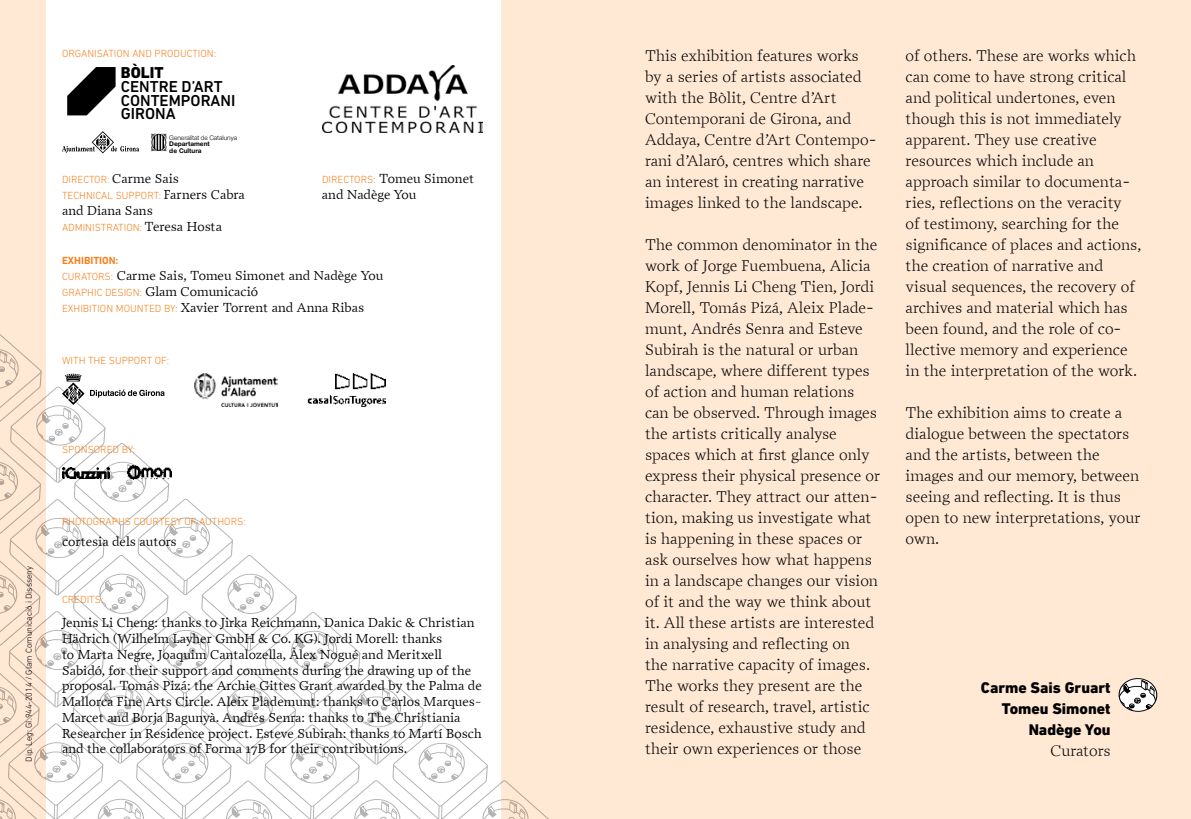
<style>
.page{position:relative;width:1191px;height:819px;background:#fff}
.page>*{position:absolute;margin:0;border:0;box-sizing:border-box;transform-origin:0 0}
.t1{font:500 16.1px/13.8px "DIN Next LT Pro";color:#000}
.t2{font:800 16.1px "DIN Next LT Pro";color:#000}
.t3{font:300 15.75px/21px "Prensa";color:#000}
.t4{font:800 15.75px/21px "DIN Next LT Pro";color:#000;text-align:right}
.t5{font:13.12px/15.8px "Prensa";color:#000}
.t6{font:300 10.5px/15.8px "DIN Next LT Pro";color:#f58220}
.t7{font:700 10.5px "DIN Next LT Pro";color:#f58220}
.t8{font:300 8.75px "DIN Next LT Pro";color:#000}
.t9{font:7px "NH45";color:#000}
.t10{font:7px/6.5px "NH75";color:#000}
.s1{font-family:"Prensa";font-weight:400;font-size:13.12px;color:#000}
.s2{font-family:"DIN Next LT Pro";font-weight:300;font-size:10.5px;color:#f58220}
</style>
<div class="page">
<div style="left:501px;top:0;width:690px;height:819px;background:#ffe8d4"></div>
<svg style="left:67px;top:67px;width:49px;height:48px"></svg>
<svg style="left:62px;top:131px;width:77px;height:22px"></svg>
<svg style="left:151px;top:134px;width:15px;height:17px"></svg>
<svg style="left:45px;top:329px;width:504px;height:490px"></svg>
<img style="left:307px;top:373px;width:78px;height:33px">
<img style="left:194px;top:373px;width:83px;height:33px">
<img style="left:322px;top:66px;width:160px;height:66px">
<svg style="left:1118px;top:678px;width:40px;height:34px"></svg>
<div style="left:0;top:0;width:45px;height:819px;background:#ffe8d4"></div>
<p class="t6" style="left:62px;top:46px;width:156px">ORGANISATION AND PRODUCTION:</p>
<p class="t2" style="left:121px;top:63px;width:44px">BÒLIT</p>
<p class="t1" style="left:121px;top:79px;width:116px">CENTRE D’ART<br>CONTEMPORANI<br>GIRONA</p>
<p class="t9" style="left:169px;top:133px;width:69px">Generalitat de Catalunya</p>
<p class="t10" style="left:169px;top:141px;width:42px">Departament de Cultura</p>
<p class="t6" style="left:62px;top:172px;width:184px">DIRECTOR: <span class="s1">Carme Sais<br></span>TECHNICAL SUPPORT: <span class="s1">Farners Cabra</span></p>
<p class="t5" style="left:62px;top:202px;width:92px">and Diana Sans</p>
<p class="t6" style="left:62px;top:219px;width:161px">AD MINISTRATION: <span class="s1">Teresa Hosta</span></p>
<p class="t7" style="left:62px;top:254px;width:58px">EXHIBITION:</p>
<p class="t5" style="left:62px;top:268px;width:323px"><span class="s2">CURATORS:</span> Carme Sais, Tomeu Simonet and Nadège You<br><span class="s2">GRAPHIC D ESIGN:</span> Glam Comunicació<br><span class="s2">EXHIBITION MOUNTED BY:</span> Xavier Torrent and Anna Ribas</p>
<p class="t5" style="left:322px;top:171px;width:154px"><span class="s2">DIRECTORS:</span> Tomeu Simonet and Nadège You</p>
<p class="t6" style="left:62px;top:353px;width:109px">WITH THE SUPPORT OF:</p>
<p class="t8" style="left:24px;top:761px;width:197px;rotate:-90deg">DIP. LEG: GI.944-2014 / GLAM COMUNICACIÓ I DISSSENY</p>
<p class="t6" style="left:62px;top:441px;width:75px">SPONSORED BY:</p>
<p class="t6" style="left:62px;top:513px;width:185px">PHOTOGRAPHS COURTESY OF AUTHORS:</p>
<p class="t5" style="left:62px;top:533px;width:116px">cortesia dels autors</p>
<p class="t6" style="left:62px;top:592px;width:43px">CREDITS:</p>
<p class="t5" style="left:62px;top:615px;width:421px">Jennis Li Cheng: thanks to Jirka Reichmann, Danica Dakic &amp; Christian Hädrich (Wilhelm Layher GmbH &amp; Co. KG). Jordi Morell: thanks<br>to Marta Negre, Joaquim Cantalozella, Àlex Nogué and Meritxell Sabidó, for their support and comments during the drawing up of the proposal. Tomás Pizá: the Archie Gittes Grant awarded by the Palma de Mallorca Fine Arts Circle. Aleix Plademunt: thanks to Carlos Marques-Marcet and Borja Bagunyà. Andrés Senra: thanks to The Christiania Researcher in Residence project. Esteve Subirah: thanks to Martí Bosch and the collaborators of Forma 17B for their contributions.</p>
<p class="t3" style="left:645px;top:45px;width:233px">This exhibition features works by a series of artists associated with the Bòlit, Centre d’Art<br>Contemporani de Girona, and<br>Addaya, Centre d’Art Contempo&shy;rani d’Alaró, centres which share an interest in creating narrative images linked to the landscape.</p>
<p class="t3" style="left:645px;top:234px;width:237px">The common denominator in the work of Jorge Fuembuena, Alicia<br>Kopf, Jennis Li Cheng Tien, Jordi<br>Morell, Tomás Pizá, Aleix Plade&shy;munt, Andrés Senra and Esteve<br>Subirah is the natural or urban landscape, where different types of action and human relations can be observed. Through images the artists critically analyse spaces which at first glance only express their physical presence or character. They attract our atten&shy;tion, making us investigate what is happening in these spaces or ask ourselves how what happens in a landscape changes our vision of it and the way we think about it. All these artists are interested in analysing and reflecting on<br>the narrative capacity of images.<br>The works they present are the result of research, travel, artistic residence, exhaustive study and their own experiences or those</p>
<p class="t3" style="left:905px;top:45px;width:237px">of others. These are works which can come to have strong critical and political undertones, even though this is not immediately apparent. They use creative resources which include an approach similar to documenta&shy;ries, reflections on the veracity<br>of testimony, searching for the significance of places and actions, the creation of narrative and visual sequences, the recovery of archives and material which has been found, and the role of co&shy;llective memory and experience in the interpretation of the work.</p>
<p class="t3" style="left:905px;top:402px;width:237px">The exhibition aims to create a dialogue between the spectators and the artists, between the images and our memory, between seeing and reflecting. It is thus open to new interpretations, your own.</p>
<p class="t4" style="left:981px;top:677px;width:131px">Carme Sais Gruart<br>Tomeu Simonet<br>Nadège You</p>
<p class="t3" style="left:1050px;top:740px;width:62px">Curators</p>
</div>
